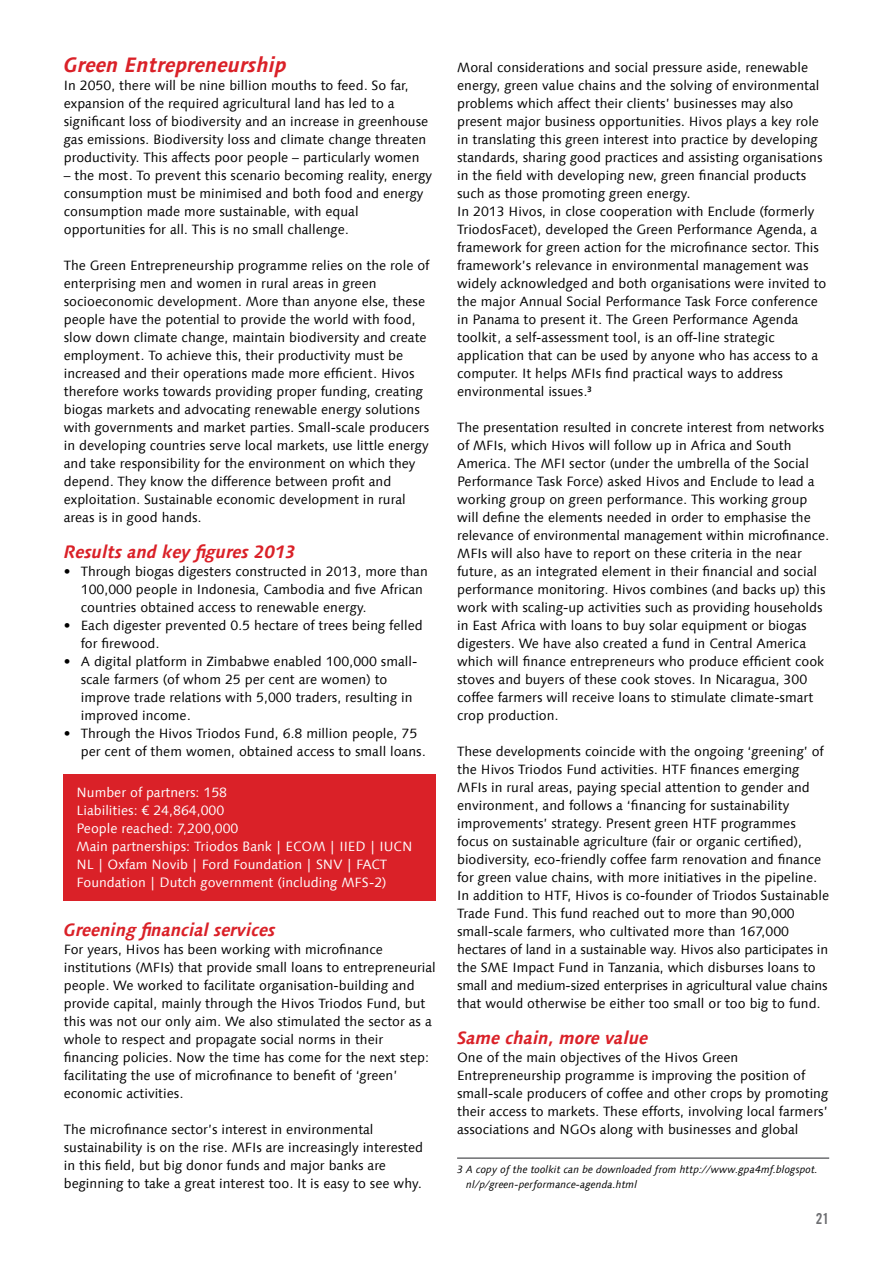
<style>
.page{position:relative;width:893px;height:1263px;background:#fff}
.page>*{position:absolute;margin:0;border:0;box-sizing:border-box;transform-origin:0 0}
.t1{font:italic 700 21px "Linotype Syntax Com";color:#da2128}
.t2{font:italic 700 18px "Linotype Syntax Com";color:#da2128}
.t3{font:15px "Amnesty Trade Gothic Bd Cn 20";color:#6d6e71}
.t4{font:13.5px/18px "Linotype Syntax Com";color:#000}
.t5{font:13.5px/18px "Linotype Syntax Com";color:#fff}
.t6{font:italic 10.5px/15px "Linotype Syntax Com";color:#000}
</style>
<div class="page">
<hr style="left:457px;top:1157px;width:372px;height:2px;background:#6d6e71">
<div style="left:64px;top:774px;width:372px;height:126px;background:#da2128"></div>
<h1 class="t1" style="left:64px;top:51px;width:225px">Green Entrepreneurship</h1>
<p class="t4" style="left:64px;top:76px;width:366px">In 2050, there will be nine billion mouths to feed. So far, expansion of the required agricultural land has led to a significant loss of biodiversity and an increase in greenhouse gas emissions. Biodiversity loss and climate change threaten productivity. This affects poor people – particularly women</p>
<p class="t4" style="left:64px;top:166px;width:370px">– the most. To prevent this scenario becoming reality, energy consumption must be minimised and both food and energy consumption made more sustainable, with equal opportunities for all. This is no small challenge.</p>
<p class="t4" style="left:64px;top:256px;width:367px">The Green Entrepreneurship programme relies on the role of enterprising men and women in rural areas in green socioeconomic development. More than anyone else, these people have the potential to provide the world with food, slow down climate change, maintain biodiversity and create employment. To achieve this, their productivity must be increased and their operations made more efficient. Hivos therefore works towards providing proper funding, creating biogas markets and advocating renewable energy solutions with governments and market parties. Small-scale producers in developing countries serve local markets, use little energy and take responsibility for the environment on which they depend. They know the difference between profit and exploitation. Sustainable economic development in rural areas is in good hands.</p>
<h2 class="t2" style="left:64px;top:540px;width:234px">Results and key figures 2013</h2>
<p class="t4" style="left:81px;top:562px;width:349px;text-indent:-17px">• Through biogas digesters constructed in 2013, more than<br>100,000 people in Indonesia, Cambodia and five African countries obtained access to renewable energy.</p>
<p class="t4" style="left:81px;top:616px;width:343px;text-indent:-17px">• Each digester prevented 0.5 hectare of trees being felled for firewood.</p>
<p class="t4" style="left:81px;top:652px;width:338px;text-indent:-17px">• A digital platform in Zimbabwe enabled 100,000 small&shy;scale farmers (of whom 25 per cent are women) to improve trade relations with 5,000 traders, resulting in improved income.</p>
<p class="t4" style="left:81px;top:724px;width:346px;text-indent:-17px">• Through the Hivos Triodos Fund, 6.8 million people, 75 per cent of them women, obtained access to small loans.</p>
<p class="t5" style="left:77px;top:783px;width:337px">Number of partners: 158<br>Liabilities: € 24,864,000<br>People reached: 7,200,000<br>Main partnerships: Triodos Bank | ECOM | IIED | IUCN NL | Oxfam Novib | Ford Foundation | SNV | FACT Foundation | Dutch government (including MFS-2)</p>
<h2 class="t2" style="left:64px;top:918px;width:214px">Greening financial services</h2>
<p class="t4" style="left:64px;top:940px;width:374px">For years, Hivos has been working with microfinance institutions (MFIs) that provide small loans to entrepreneurial people. We worked to facilitate organisation-building and provide capital, mainly through the Hivos Triodos Fund, but this was not our only aim. We also stimulated the sector as a whole to respect and propagate social norms in their financing policies. Now the time has come for the next step: facilitating the use of microfinance to benefit of ‘green’ economic activities.</p>
<p class="t4" style="left:64px;top:1120px;width:361px">The microfinance sector’s interest in environmental sustainability is on the rise. MFIs are increasingly interested in this field, but big donor funds and major banks are beginning to take a great interest too. It is easy to see why.</p>
<p class="t4" style="left:457px;top:58px;width:371px">Moral considerations and social pressure aside, renewable energy, green value chains and the solving of environmental problems which affect their clients’ businesses may also present major business opportunities. Hivos plays a key role in translating this green interest into practice by developing standards, sharing good practices and assisting organisations in the field with developing new, green financial products such as those promoting green energy.<br>In 2013 Hivos, in close cooperation with Enclude (formerly TriodosFacet), developed the Green Performance Agenda, a framework for green action for the microfinance sector. This framework’s relevance in environmental management was widely acknowledged and both organisations were invited to the major Annual Social Performance Task Force conference in Panama to present it. The Green Performance Agenda toolkit, a self-assessment tool, is an off-line strategic application that can be used by anyone who has access to a computer. It helps MFIs find practical ways to address environmental issues.<sup>3</sup></p>
<p class="t4" style="left:457px;top:418px;width:373px">The presentation resulted in concrete interest from networks of MFIs, which Hivos will follow up in Africa and South America. The MFI sector (under the umbrella of the Social Performance Task Force) asked Hivos and Enclude to lead a working group on green performance. This working group will define the elements needed in order to emphasise the relevance of environmental management within microfinance.<br>MFIs will also have to report on these criteria in the near future, as an integrated element in their financial and social performance monitoring. Hivos combines (and backs up) this work with scaling-up activities such as providing households in East Africa with loans to buy solar equipment or biogas digesters. We have also created a fund in Central America which will finance entrepreneurs who produce efficient cook stoves and buyers of these cook stoves. In Nicaragua, 300 coffee farmers will receive loans to stimulate climate-smart crop production.</p>
<p class="t4" style="left:457px;top:742px;width:374px">These developments coincide with the ongoing ‘greening’ of the Hivos Triodos Fund activities. HTF finances emerging MFIs in rural areas, paying special attention to gender and environment, and follows a ‘financing for sustainability improvements’ strategy. Present green HTF programmes focus on sustainable agriculture (fair or organic certified), biodiversity, eco-friendly coffee farm renovation and finance for green value chains, with more initiatives in the pipeline.<br>In addition to HTF, Hivos is co-founder of Triodos Sustainable Trade Fund. This fund reached out to more than 90,000 small-scale farmers, who cultivated more than 167,000 hectares of land in a sustainable way. Hivos also participates in the SME Impact Fund in Tanzania, which disburses loans to small and medium-sized enterprises in agricultural value chains that would otherwise be either too small or too big to fund.</p>
<h2 class="t2" style="left:457px;top:1026px;width:193px">Same chain, more value</h2>
<p class="t4" style="left:457px;top:1048px;width:373px">One of the main objectives of the Hivos Green Entrepreneurship programme is improving the position of small-scale producers of coffee and other crops by promoting their access to markets. These efforts, involving local farmers’ associations and NGOs along with businesses and global</p>
<p class="t6" style="left:466px;top:1162px;width:353px;text-indent:-9px">3 A copy of the toolkit can be downloaded from http://www.gpa4mf.blogspot. nl/p/green-performance-agenda.html</p>
<p class="t3" style="left:816px;top:1210px;width:15px">21</p>
</div>
